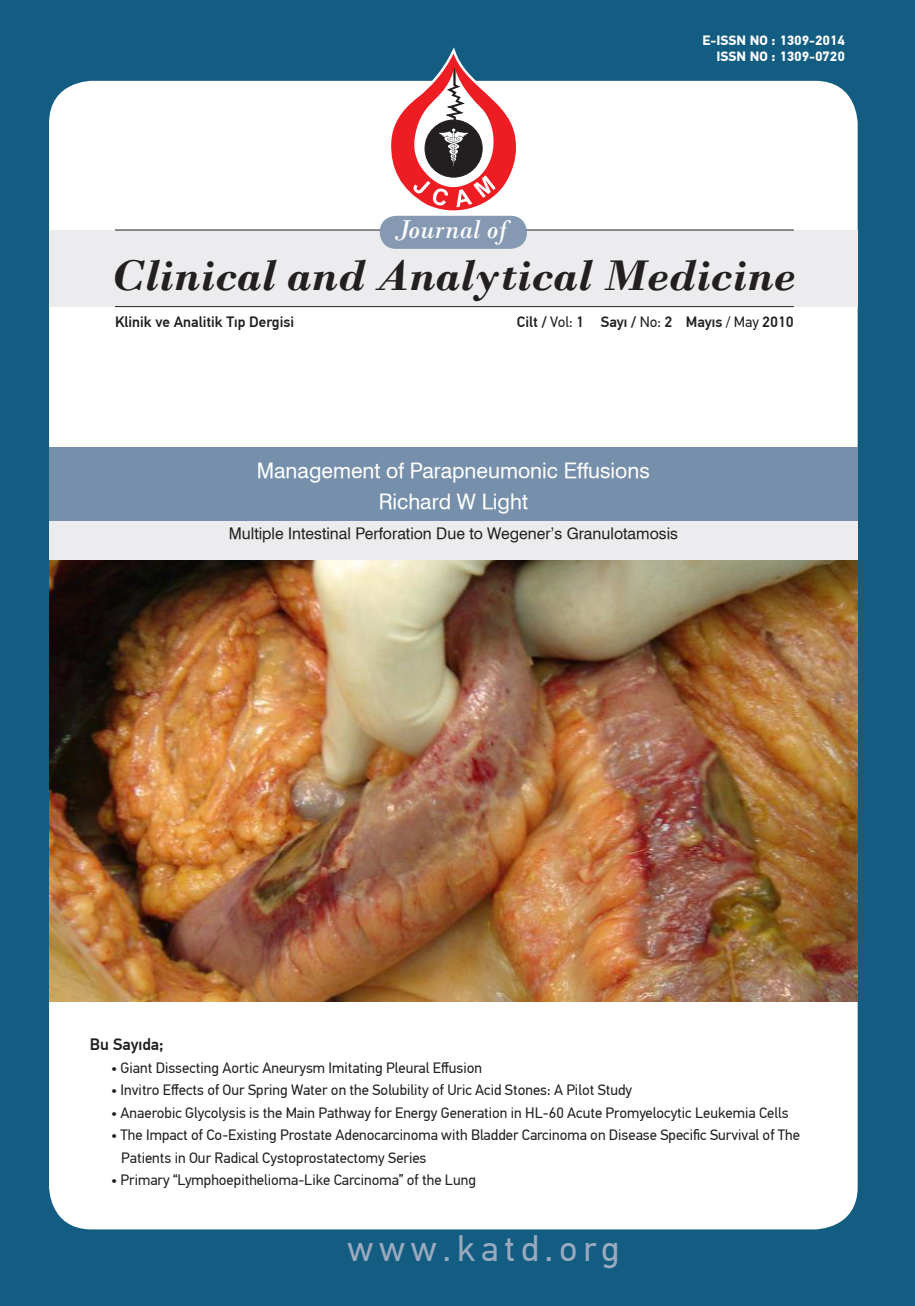
<style>
.page{position:relative;width:915px;height:1306px;background:#fff}
.page>*{position:absolute;margin:0;border:0;box-sizing:border-box;transform-origin:0 0}
.t1{font:italic 700 45px "Bodoni";color:#231f20}
.t2{font:36px "PF Din Text Pro";letter-spacing:.16em;color:#9aaabf}
.t3{font:italic 27px "Bodoni";color:#fff}
.t4{font:21px "Swiss 721 BT";color:#fff}
.t5{font:500 16.5px "PF Din Text Pro";color:#231f20}
.t6{font:15.75px "Swiss 721 BT";color:#231f20}
.t7{font:15px/22.5px "PF Din Text Pro";color:#231f20}
.t8{font:500 15px "PF Din Text Pro";color:#231f20}
.t9{font:700 13.5px "PF Din Text Pro";color:#fff}
.s1{font-weight:400}
</style>
<div class="page">
<div style="left:0;top:0;width:914px;height:1305px;background:#135d83"></div>
<div style="left:49px;top:81px;width:808px;height:1148px;background:#fff;border-radius:43px"></div>
<div style="left:49px;top:230px;width:808px;height:77px;background:#ececee"></div>
<svg style="left:388px;top:47px;width:132px;height:164px"></svg>
<hr style="left:115px;top:230px;width:274px;height:1px;background:#231f20">
<hr style="left:516px;top:230px;width:277px;height:1px;background:#231f20">
<hr style="left:115px;top:306px;width:678px;height:1px;background:#231f20">
<div style="left:379px;top:216px;width:147px;height:33px;background:#8599b2;border-radius:16px"></div>
<div style="left:49px;top:517px;width:808px;height:46px;background:#ececee"></div>
<img style="left:49px;top:560px;width:808px;height:441px">
<div style="left:49px;top:447px;width:808px;height:74px;background:#768faa"></div>
<p class="t9" style="left:702px;top:32px;width:144px">E-ISSN NO : 1309-2014</p>
<p class="t9" style="left:716px;top:49px;width:130px">ISSN NO : 1309-0720</p>
<p class="t3" style="left:394px;top:214px;width:114px">Journal of</p>
<p class="t1" style="left:110px;top:248px;width:686px">Clinical and Analytical Medicine</p>
<p class="t8" style="left:115px;top:313px;width:180px">Klinik ve Analitik Tıp Dergisi</p>
<p class="t8" style="left:516px;top:313px;width:278px">Cilt / <span class="s1">Vol:</span> 1 Sayı / <span class="s1">No:</span> 2 Mayıs <span class="s1">/ May</span> 2010</p>
<p class="t4" style="left:257px;top:457px;width:394px">Management of Parapneumonic Effusions</p>
<p class="t4" style="left:378px;top:489px;width:151px">Richard W Light</p>
<p class="t6" style="left:229px;top:524px;width:450px">Multiple Intestinal Perforation Due to Wegener’s Granulotamosis</p>
<p class="t5" style="left:90px;top:1034px;width:75px">Bu Sayıda;</p>
<p class="t7" style="left:111px;top:1056px;width:372px">• Giant Dissecting Aortic Aneurysm Imitating Pleural Effusion</p>
<p class="t7" style="left:111px;top:1079px;width:522px">• Invitro Effects of Our Spring Water on the Solubility of Uric Acid Stones: A Pilot Study</p>
<p class="t7" style="left:111px;top:1101px;width:678px">• Anaerobic Glycolysis is the Main Pathway for Energy Generation in HL-60 Acute Promyelocytic Leukemia Cells</p>
<p class="t7" style="left:121px;top:1124px;width:680px;text-indent:-10px">• The Impact of Co-Existing Prostate Adenocarcinoma with Bladder Carcinoma on Disease Specific Survival of The<br>Patients in Our Radical Cystoprostatectomy Series</p>
<p class="t7" style="left:111px;top:1169px;width:366px">• Primary “Lymphoepithelioma-Like Carcinoma” of the Lung</p>
<p class="t2" style="left:347px;top:1227px;width:273px">www.katd.org</p>
</div>
